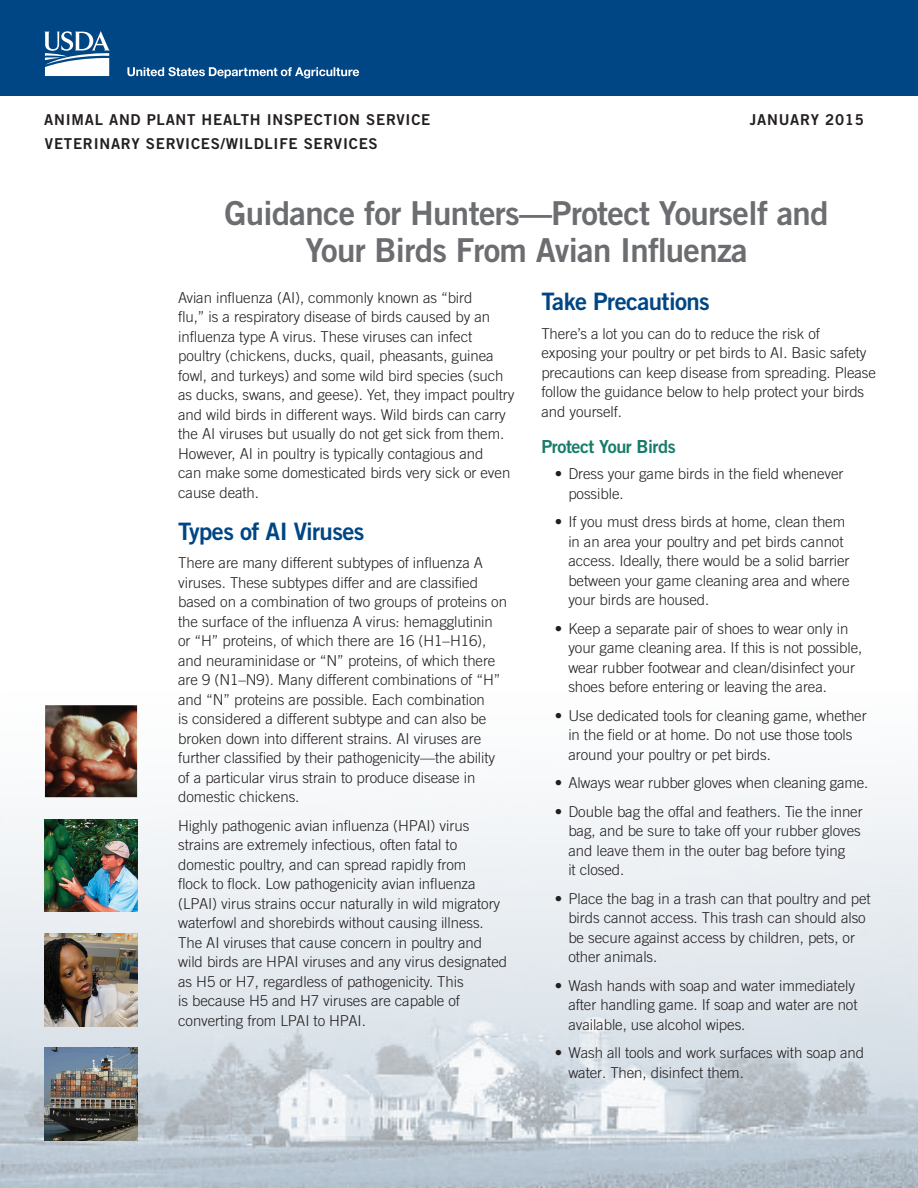
<style>
.page{position:relative;width:918px;height:1188px;background:#fff}
.page>*{position:absolute;margin:0;border:0;box-sizing:border-box;transform-origin:0 0}
.Cover_1{font:33px "Trade Gothic Bold Two";letter-spacing:-.02em;color:#6c6d70}
.New_Subheads{font:24px "Trade Gothic Bold Two";letter-spacing:-.025em;color:#004684}
.Small_Box_Head{font:18px "Trade Gothic Bold Two";letter-spacing:-.025em;color:#177c69}
.Body{font:300 15px/19.5px "Trade Gothic";letter-spacing:-.005em;color:#231f20}
.Cover_1-2{font:15px "Trade Gothic Bold Two";letter-spacing:.05em;color:#231f20}
</style>
<div class="page">
<img style="left:0;top:705px;width:918px;height:483px">
<div style="left:0;top:0;width:918px;height:95px;background:#004684"></div>
<svg style="left:127px;top:67px;width:232px;height:11px"></svg>
<svg style="left:44px;top:31px;width:66px;height:45px"></svg>
<img style="left:45px;top:705px;width:92px;height:92px">
<img style="left:45px;top:819px;width:92px;height:93px">
<img style="left:45px;top:934px;width:92px;height:92px">
<img style="left:45px;top:1048px;width:92px;height:92px">
<p class="Cover_1-2" style="left:44px;top:111px;width:388px">ANIMAL AND PLANT HEALTH INSPECTION SERVICE</p>
<p class="Cover_1-2" style="left:750px;top:111px;width:116px">JANUARY 2015</p>
<p class="Cover_1-2" style="left:45px;top:134px;width:334px">VETERINARY SERVICES/WILDLIFE SERVICES</p>
<p class="Cover_1" style="left:224px;top:193px;width:606px">Guidance for Hunters—Protect Yourself and</p>
<p class="Cover_1" style="left:305px;top:230px;width:444px">Your Birds From Avian Influenza</p>
<p class="Body" style="left:178px;top:288px;width:338px">Avian influenza (AI), commonly known as “bird<br>flu,” is a respiratory disease of birds caused by an influenza type A virus. These viruses can infect poultry (chickens, ducks, quail, pheasants, guinea fowl, and turkeys) and some wild bird species (such as ducks, swans, and geese). Yet, they impact poultry and wild birds in different ways. Wild birds can carry the AI viruses but usually do not get sick from them.<br>However, AI in poultry is typically contagious and<br>can make some domesticated birds very sick or even cause death.</p>
<p class="New_Subheads" style="left:178px;top:516px;width:188px">Types of AI Viruses</p>
<p class="Body" style="left:178px;top:553px;width:330px">There are many different subtypes of influenza A viruses. These subtypes differ and are classified based on a combination of two groups of proteins on the surface of the influenza A virus: hemagglutinin or “H” proteins, of which there are 16 (H1–H16), and neuraminidase or “N” proteins, of which there are 9 (N1–N9). Many different combinations of “H” and “N” proteins are possible. Each combination<br>is considered a different subtype and can also be broken down into different strains. AI viruses are further classified by their pathogenicity—the ability of a particular virus strain to produce disease in domestic chickens.</p>
<p class="Body" style="left:178px;top:816px;width:330px">Highly pathogenic avian influenza (HPAI) virus strains are extremely infectious, often fatal to domestic poultry, and can spread rapidly from<br>flock to flock. Low pathogenicity avian influenza (LPAI) virus strains occur naturally in wild migratory waterfowl and shorebirds without causing illness.<br>The AI viruses that cause concern in poultry and wild birds are HPAI viruses and any virus designated as H5 or H7, regardless of pathogenicity. This<br>is because H5 and H7 viruses are capable of converting from LPAI to HPAI.</p>
<p class="New_Subheads" style="left:541px;top:287px;width:170px">Take Precautions</p>
<p class="Body" style="left:541px;top:324px;width:336px">There’s a lot you can do to reduce the risk of exposing your poultry or pet birds to AI. Basic safety precautions can keep disease from spreading. Please follow the guidance below to help protect your birds and yourself.</p>
<p class="Small_Box_Head" style="left:541px;top:435px;width:136px">Protect Your Birds</p>
<p class="Body" style="left:568px;top:464px;width:277px;text-indent:-14px">• Dress your game birds in the field whenever possible.</p>
<p class="Body" style="left:568px;top:512px;width:283px;text-indent:-14px">• If you must dress birds at home, clean them in an area your poultry and pet birds cannot access. Ideally, there would be a solid barrier between your game cleaning area and where your birds are housed.</p>
<p class="Body" style="left:568px;top:618px;width:295px;text-indent:-14px">• Keep a separate pair of shoes to wear only in your game cleaning area. If this is not possible, wear rubber footwear and clean/disinfect your shoes before entering or leaving the area.</p>
<p class="Body" style="left:568px;top:705px;width:300px;text-indent:-14px">• Use dedicated tools for cleaning game, whether in the field or at home. Do not use those tools around your poultry or pet birds.</p>
<p class="Body" style="left:555px;top:773px;width:315px">• Always wear rubber gloves when cleaning game.</p>
<p class="Body" style="left:568px;top:801px;width:296px;text-indent:-14px">• Double bag the offal and feathers. Tie the inner bag, and be sure to take off your rubber gloves and leave them in the outer bag before tying<br>it closed.</p>
<p class="Body" style="left:568px;top:888px;width:304px;text-indent:-14px">• Place the bag in a trash can that poultry and pet birds cannot access. This trash can should also be secure against access by children, pets, or other animals.</p>
<p class="Body" style="left:568px;top:975px;width:291px;text-indent:-14px">• Wash hands with soap and water immediately after handling game. If soap and water are not available, use alcohol wipes.</p>
<p class="Body" style="left:568px;top:1043px;width:297px;text-indent:-14px">• Wash all tools and work surfaces with soap and water. Then, disinfect them.</p>
</div>
